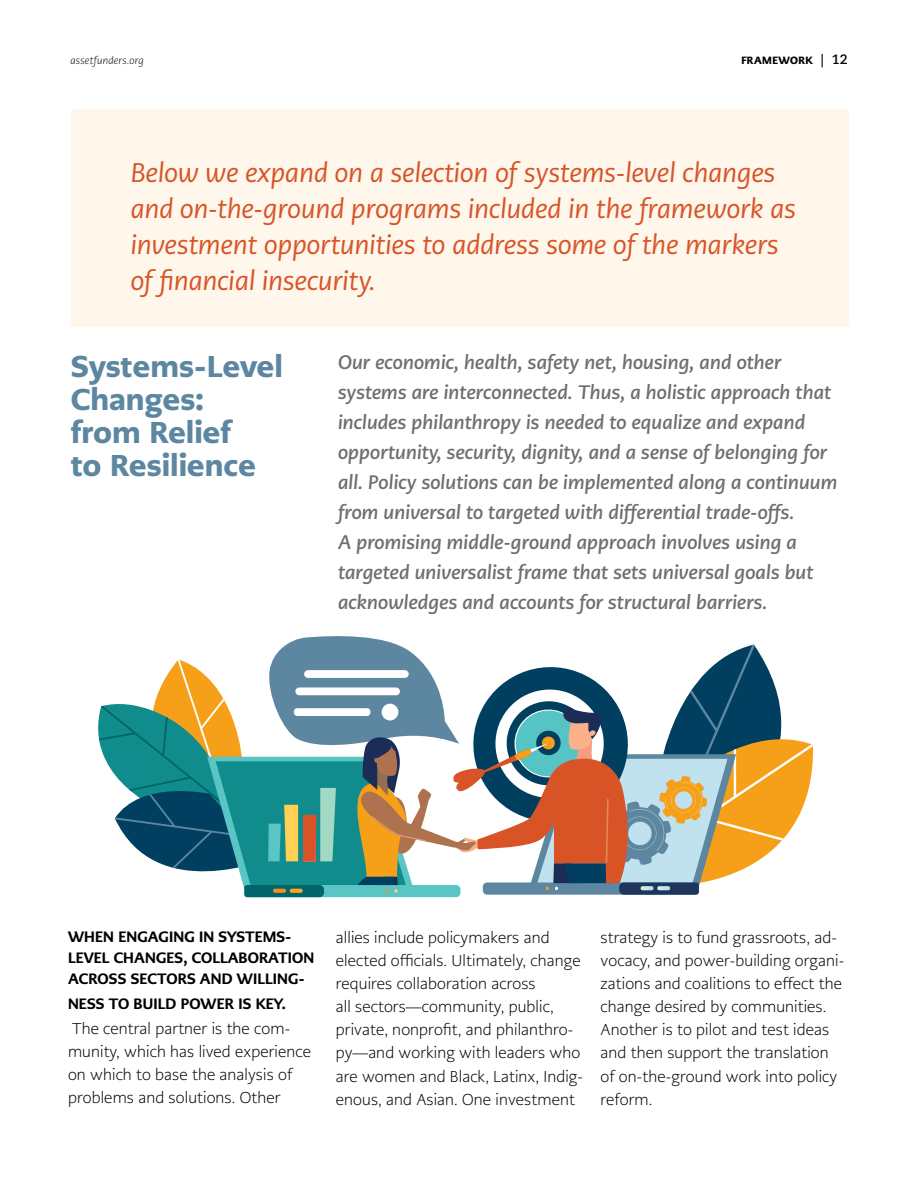
<style>
.page{position:relative;width:918px;height:1188px;background:#fff}
.page>*{position:absolute;margin:0;border:0;box-sizing:border-box;transform-origin:0 0}
.t1{font:900 30px/33px "PMN Caecilia Sans Head";letter-spacing:.015em;color:#5d87a1}
.t2{font:italic 27px/36px "PMN Caecilia Sans Head";letter-spacing:.01em;color:#d85427}
.t3{font:italic 700 19.5px/30px "PMN Caecilia Sans Head";letter-spacing:.01em;color:#6d6e71}
.t4{font:300 15.75px/23.1px "PMN Caecilia Sans Head";letter-spacing:.01em;color:#000}
.t5{font:800 15px/21px "PMN Caecilia Sans Head";letter-spacing:.01em;color:#000}
.t6{font:italic 300 10.5px "PMN Caecilia Sans Head";letter-spacing:.03em;color:#000}
.t7{font:900 10.5px "PMN Caecilia Sans Head";letter-spacing:.04em;color:#000}
.s1{font-family:"Caecilia";font-weight:700;font-size:13.5px}
</style>
<div class="page">
<div style="left:71px;top:109px;width:777px;height:217px;background:#fff7eb"></div>
<svg style="left:98px;top:636px;width:716px;height:262px"></svg>
<p class="t6" style="left:70px;top:54px;width:75px">assetfunders.org</p>
<p class="t7" style="left:741px;top:53px;width:108px">FRAMEWORK <span class="s1">| 12</span></p>
<h2 class="t2" style="left:131px;top:154px;width:667px">Below we expand on a selection of systems-level changes and on-the-ground programs included in the framework as investment opportunities to address some of the markers of financial insecurity.</h2>
<h1 class="t1" style="left:71px;top:350px;width:213px">Systems-Level<br>Changes:<br>from Relief<br>to Resilience</h1>
<p class="t3" style="left:338px;top:347px;width:501px">Our economic, health, safety net, housing, and other systems are interconnected. Thus, a holistic approach that includes philanthropy is needed to equalize and expand opportunity, security, dignity, and a sense of belonging for all. Policy solutions can be implemented along a continuum from universal to targeted with differential trade-offs.<br>A promising middle-ground approach involves using a targeted universalist frame that sets universal goals but acknowledges and accounts for structural barriers.</p>
<p class="t5" style="left:68px;top:926px;width:248px">WHEN ENGAGING IN SYSTEMS-<br>LEVEL CHANGES, COLLABORATION<br>ACROSS SECTORS AND WILLING-</p>
<p class="t5" style="left:68px;top:993px;width:219px">NESS TO BUILD POWER IS KEY.</p>
<p class="t4" style="left:68px;top:1017px;width:244px">The central partner is the com&shy;munity, which has lived experience on which to base the analysis of problems and solutions. Other</p>
<p class="t4" style="left:336px;top:926px;width:249px">allies include policymakers and elected officials. Ultimately, change requires collaboration across<br>all sectors—community, public, private, nonprofit, and philanthro&shy;py—and working with leaders who are women and Black, Latinx, Indig&shy;enous, and Asian. One investment</p>
<p class="t4" style="left:601px;top:926px;width:245px">strategy is to fund grassroots, ad&shy;vocacy, and power-building organi&shy;zations and coalitions to effect the change desired by communities.<br>Another is to pilot and test ideas and then support the translation of on-the-ground work into policy reform.</p>
</div>
